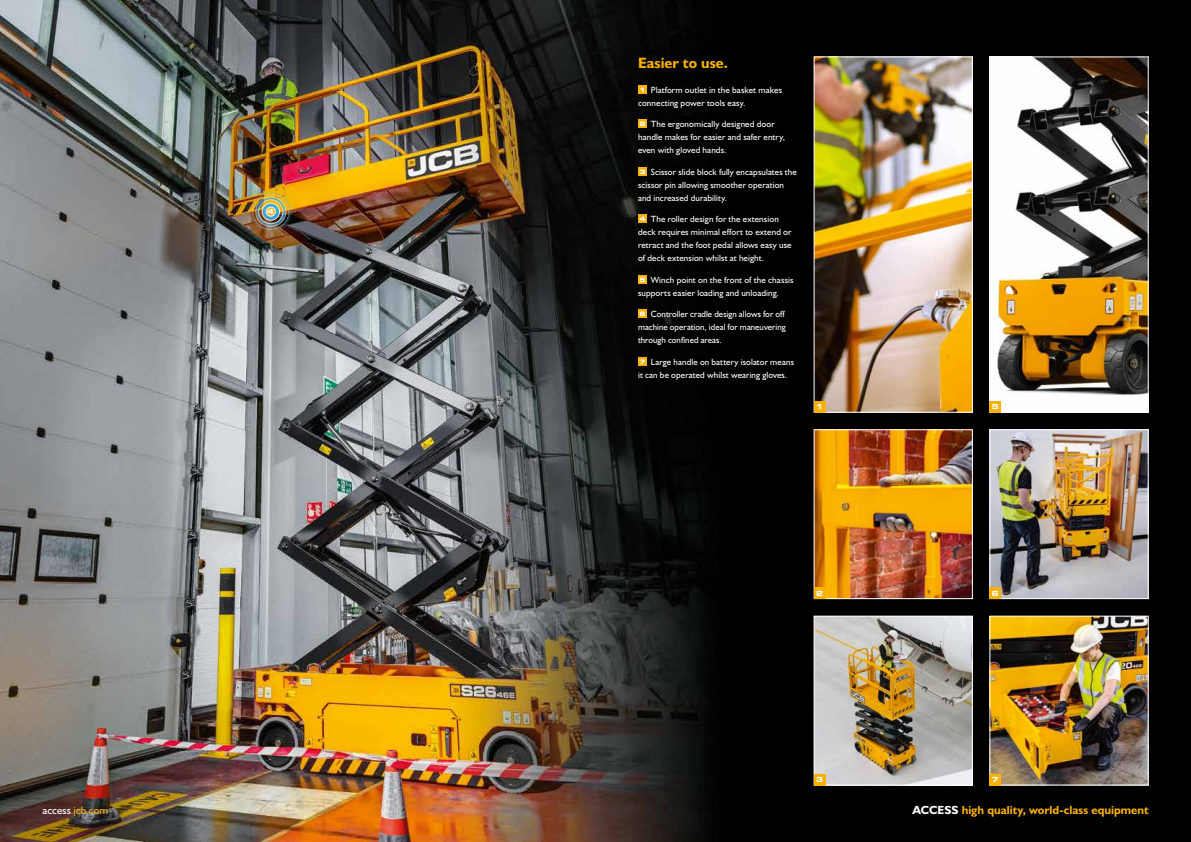
<style>
.page{position:relative;width:1191px;height:842px;background:#fff}
.page>*{position:absolute;margin:0;border:0;box-sizing:border-box;transform-origin:0 0}
.t1{font:700 15px "JCB Euro";color:#f9b104}
.t2{font:11.8px "JCB Bold";color:#f9b104}
.t3{font:11px "JCB Roman";letter-spacing:.005em;color:#f9b104}
.t4{font:9px/13px "JCB Euro Roman";letter-spacing:.01em;color:#fff}
.t5{font:700 expanded 7px "Square 721 BT";color:#fff}
.s1{font-family:"Square 721 BT";font-weight:700;font-stretch:expanded;font-size:6.1px}
.s2{color:#fff}
</style>
<div class="page">
<img style="left:0;top:0;width:1191px;height:842px">
<div style="left:638px;top:85px;width:9px;height:9px;background:#f9b104"></div>
<div style="left:638px;top:119px;width:9px;height:9px;background:#f9b104"></div>
<div style="left:638px;top:167px;width:9px;height:9px;background:#f9b104"></div>
<div style="left:638px;top:214px;width:9px;height:9px;background:#f9b104"></div>
<div style="left:638px;top:275px;width:9px;height:9px;background:#f9b104"></div>
<div style="left:638px;top:310px;width:9px;height:8px;background:#f9b104"></div>
<div style="left:638px;top:357px;width:9px;height:9px;background:#f9b104"></div>
<img style="left:816px;top:59px;width:154px;height:351px">
<div style="left:814px;top:401px;width:11px;height:11px;background:#f9b104"></div>
<img style="left:991px;top:59px;width:155px;height:351px">
<div style="left:989px;top:57px;width:159px;height:355px;border:1px solid #fff"></div>
<img style="left:991px;top:618px;width:155px;height:165px">
<img style="left:991px;top:431px;width:155px;height:166px">
<div style="left:989px;top:429px;width:159px;height:170px;border:1px solid #fff"></div>
<img style="left:816px;top:431px;width:154px;height:166px">
<div style="left:814px;top:429px;width:158px;height:170px;border:1px solid #fff"></div>
<div style="left:814px;top:587px;width:11px;height:12px;background:#f9b104"></div>
<div style="left:989px;top:401px;width:12px;height:11px;background:#f9b104"></div>
<div style="left:989px;top:587px;width:12px;height:12px;background:#f9b104"></div>
<img style="left:816px;top:618px;width:154px;height:165px">
<div style="left:814px;top:616px;width:158px;height:169px;border:1px solid #fff"></div>
<div style="left:814px;top:774px;width:11px;height:11px;background:#f9b104"></div>
<div style="left:989px;top:774px;width:12px;height:11px;background:#f9b104"></div>
<img style="left:249px;top:191px;width:43px;height:42px">
<p class="t5" style="left:267px;top:207px;width:8px">4</p>
<h1 class="t1" style="left:638px;top:54px;width:91px">Easier to use.</h1>
<p class="t4" style="left:638px;top:83px;width:145px"><span class="s1">1</span> Platform outlet in the basket makes connecting power tools easy.</p>
<p class="t4" style="left:638px;top:117px;width:149px"><span class="s1">2</span> The ergonomically designed door handle makes for easier and safer entry, even with gloved hands.</p>
<p class="t4" style="left:638px;top:165px;width:160px"><span class="s1">3</span> Scissor slide block fully encapsulates the scissor pin allowing smoother operation and increased durability.</p>
<p class="t4" style="left:638px;top:212px;width:155px"><span class="s1">4</span> The roller design for the extension deck requires minimal effort to extend or retract and the foot pedal allows easy use of deck extension whilst at height.</p>
<p class="t4" style="left:638px;top:273px;width:157px"><span class="s1">5</span> Winch point on the front of the chassis supports easier loading and unloading.</p>
<p class="t4" style="left:638px;top:307px;width:149px;text-align:justify"><span class="s1">6</span> Controller cradle design allows for off machine operation, ideal for maneuvering through confined areas.</p>
<p class="t4" style="left:638px;top:355px;width:157px"><span class="s1">7</span> Large handle on battery isolator means it can be operated whilst wearing gloves.</p>
<p class="t5" style="left:816px;top:403px;width:8px">1</p>
<p class="t5" style="left:816px;top:589px;width:8px">2</p>
<p class="t5" style="left:992px;top:403px;width:8px">5</p>
<p class="t5" style="left:992px;top:589px;width:8px">6</p>
<p class="t5" style="left:816px;top:775px;width:8px">3</p>
<p class="t5" style="left:992px;top:775px;width:8px">7</p>
<p class="t3" style="left:43px;top:804px;width:67px"><span class="s2">access</span>.jcb.com</p>
<h2 class="t2" style="left:912px;top:803px;width:238px"><span class="s2">ACCESS</span> high quality, world-class equipment</h2>
</div>
